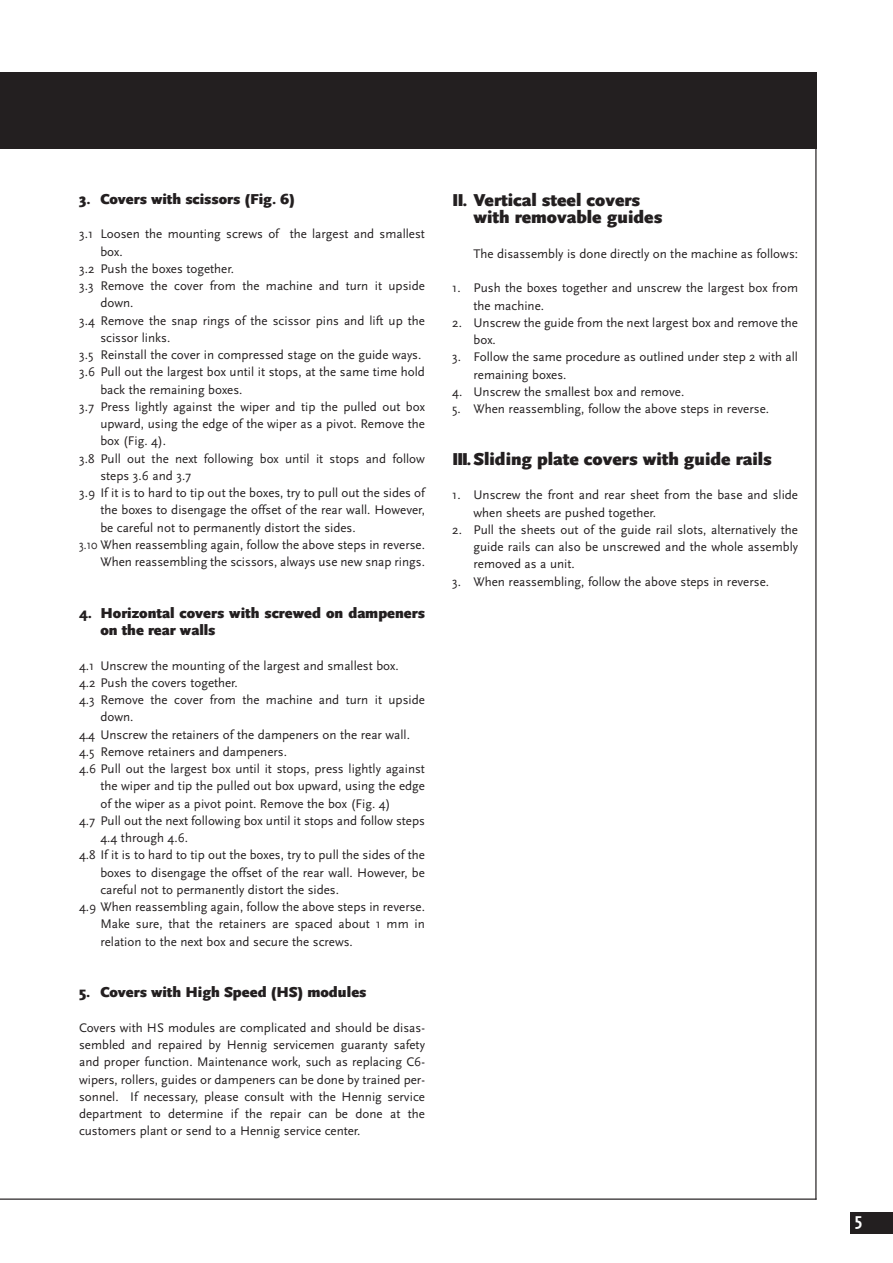
<style>
.page{position:relative;width:893px;height:1263px;background:#fff}
.page>*{position:absolute;margin:0;border:0;box-sizing:border-box;transform-origin:0 0}
.t1{font:900 18px/17.2px "Scala Sans";color:#231f20}
.t2{font:700 18px "Scala Sans";color:#fff}
.t3{font:900 15px/17.2px "Scala Sans";color:#231f20}
.t4{font:13.05px/17.2px "Scala Sans";color:#231f20}
.t5{font:13.05px "Scala Sans";color:#231f20;scale:.85 1}
</style>
<div class="page">
<div style="left:0;top:72px;width:816px;height:77px;background:#231f20"></div>
<hr style="left:0;top:1199px;width:816px;height:1px;background:#231f20">
<hr style="left:815px;top:145px;width:1px;height:1055px;background:#231f20">
<div style="left:850px;top:1212px;width:42px;height:21px;background:#231f20"></div>
<p class="t3" style="left:79px;top:191px;width:217px">3. Covers with scissors (Fig. 6)</p>
<p class="t4" style="left:79px;top:227px;width:347px">3.1 Loosen the mounting screws of the largest and smallest</p>
<p class="t4" style="left:100px;top:244px;width:24px">box.</p>
<p class="t4" style="left:79px;top:261px;width:156px">3.2 Push the boxes together.</p>
<p class="t4" style="left:79px;top:278px;width:347px">3.3 Remove the cover from the machine and turn it upside</p>
<p class="t4" style="left:100px;top:296px;width:35px">down.</p>
<p class="t4" style="left:79px;top:313px;width:347px">3.4 Remove the snap rings of the scissor pins and lift up the</p>
<p class="t4" style="left:100px;top:330px;width:71px">scissor links.</p>
<p class="t4" style="left:79px;top:347px;width:344px">3.5 Reinstall the cover in compressed stage on the guide ways.</p>
<p class="t4" style="left:79px;top:365px;width:347px">3.6 Pull out the largest box until it stops, at the same time hold</p>
<p class="t4" style="left:100px;top:382px;width:144px">back the remaining boxes.</p>
<p class="t4" style="left:79px;top:399px;width:347px">3.7 Press lightly against the wiper and tip the pulled out box</p>
<p class="t4" style="left:100px;top:416px;width:326px">upward, using the edge of the wiper as a pivot. Remove the</p>
<p class="t4" style="left:100px;top:434px;width:67px">box (Fig. 4).</p>
<p class="t4" style="left:79px;top:451px;width:347px">3.8 Pull out the next following box until it stops and follow</p>
<p class="t4" style="left:100px;top:468px;width:92px">steps 3.6 and 3.7</p>
<p class="t4" style="left:79px;top:485px;width:347px">3.9 If it is to hard to tip out the boxes, try to pull out the sides of</p>
<p class="t4" style="left:100px;top:503px;width:326px">the boxes to disengage the offset of the rear wall. However,</p>
<p class="t4" style="left:100px;top:520px;width:257px">be careful not to permanently distort the sides.</p>
<p class="t5" style="left:79px;top:540px;width:408px">3.10 When reassembling again, follow the above steps in reverse.</p>
<p class="t4" style="left:100px;top:554px;width:326px">When reassembling the scissors, always use new snap rings.</p>
<p class="t3" style="left:100px;top:605px;width:326px;text-indent:-21px">4. Horizontal covers with screwed on dampeners on the rear walls</p>
<p class="t4" style="left:79px;top:658px;width:321px">4.1 Unscrew the mounting of the largest and smallest box.</p>
<p class="t4" style="left:79px;top:675px;width:160px">4.2 Push the covers together.</p>
<p class="t4" style="left:79px;top:692px;width:347px">4.3 Remove the cover from the machine and turn it upside</p>
<p class="t4" style="left:100px;top:710px;width:35px">down.</p>
<p class="t4" style="left:79px;top:727px;width:332px">4.4 Unscrew the retainers of the dampeners on the rear wall.</p>
<p class="t4" style="left:79px;top:744px;width:209px">4.5 Remove retainers and dampeners.</p>
<p class="t4" style="left:79px;top:761px;width:347px">4.6 Pull out the largest box until it stops, press lightly against</p>
<p class="t4" style="left:100px;top:779px;width:326px">the wiper and tip the pulled out box upward, using the edge</p>
<p class="t4" style="left:100px;top:796px;width:292px">of the wiper as a pivot point. Remove the box (Fig. 4)</p>
<p class="t4" style="left:79px;top:813px;width:347px">4.7 Pull out the next following box until it stops and follow steps</p>
<p class="t4" style="left:100px;top:830px;width:89px">4.4 through 4.6.</p>
<p class="t4" style="left:79px;top:848px;width:347px">4.8 If it is to hard to tip out the boxes, try to pull the sides of the</p>
<p class="t4" style="left:100px;top:865px;width:326px">boxes to disengage the offset of the rear wall. However, be</p>
<p class="t4" style="left:100px;top:882px;width:240px">careful not to permanently distort the sides.</p>
<p class="t4" style="left:79px;top:899px;width:347px">4.9 When reassembling again, follow the above steps in reverse.</p>
<p class="t4" style="left:100px;top:917px;width:326px">Make sure, that the retainers are spaced about 1 mm in</p>
<p class="t4" style="left:100px;top:934px;width:254px">relation to the next box and secure the screws.</p>
<p class="t3" style="left:79px;top:985px;width:289px">5. Covers with High Speed (HS) modules</p>
<p class="t4" style="left:79px;top:1020px;width:347px;text-align:justify">Covers with HS modules are complicated and should be disas&shy;sembled and repaired by Hennig servicemen guaranty safety and proper function. Maintenance work, such as replacing C6- wipers, rollers, guides or dampeners can be done by trained per&shy;sonnel. If necessary, please consult with the Hennig service department to determine if the repair can be done at the customers plant or send to a Hennig service center.</p>
<h1 class="t1" style="left:473px;top:193px;width:190px;text-indent:-21px">II. Vertical steel covers with removable guides</h1>
<p class="t4" style="left:473px;top:246px;width:326px">The disassembly is done directly on the machine as follows:</p>
<p class="t4" style="left:473px;top:281px;width:326px;text-indent:-21px">1. Push the boxes together and unscrew the largest box from the machine.</p>
<p class="t4" style="left:473px;top:315px;width:326px;text-indent:-21px">2. Unscrew the guide from the next largest box and remove the box.</p>
<p class="t4" style="left:473px;top:350px;width:326px;text-indent:-21px">3. Follow the same procedure as outlined under step 2 with all remaining boxes.</p>
<p class="t4" style="left:452px;top:384px;width:233px">4. Unscrew the smallest box and remove.</p>
<p class="t4" style="left:452px;top:401px;width:318px">5. When reassembling, follow the above steps in reverse.</p>
<h1 class="t1" style="left:452px;top:452px;width:321px">III.Sliding plate covers with guide rails</h1>
<p class="t4" style="left:473px;top:488px;width:326px;text-indent:-21px">1. Unscrew the front and rear sheet from the base and slide when sheets are pushed together.</p>
<p class="t4" style="left:473px;top:522px;width:326px;text-align:justify;text-indent:-21px">2. Pull the sheets out of the guide rail slots, alternatively the guide rails can also be unscrewed and the whole assembly removed as a unit.</p>
<p class="t4" style="left:452px;top:574px;width:318px">3. When reassembling, follow the above steps in reverse.</p>
<h1 class="t2" style="left:854px;top:1212px;width:9px">5</h1>
</div>
